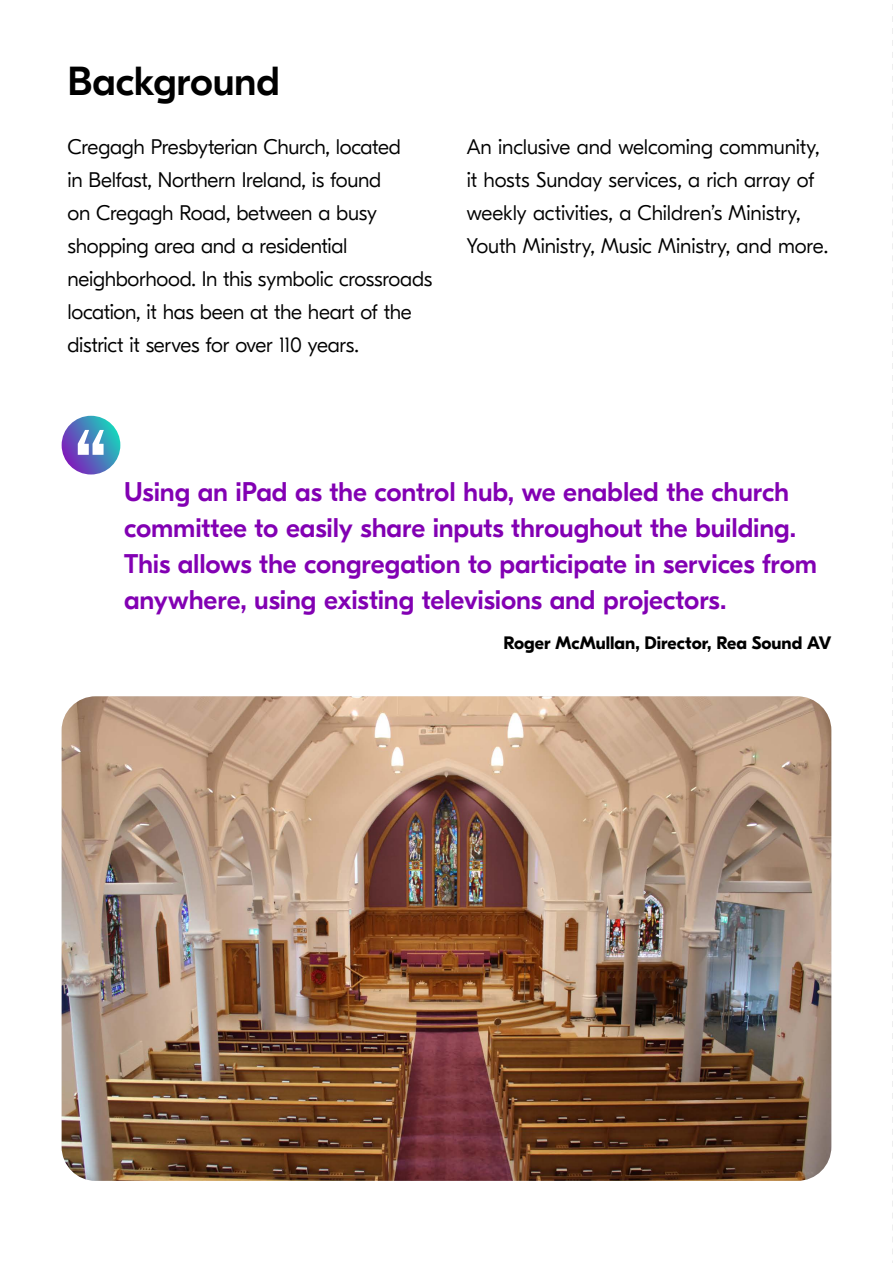
<style>
.page{position:relative;width:893px;height:1263px;background:#fff}
.page>*{position:absolute;margin:0;border:0;box-sizing:border-box;transform-origin:0 0}
.t1{font:500 91.2px "GT Eesti Display";color:#fff}
.t2{font:500 40.5px "GT Eesti Display";letter-spacing:-.005em;color:#000}
.t3{font:500 27px/36px "GT Eesti Display";letter-spacing:-.005em;color:#8200b3}
.t4{font:300 21px/33px "GT Eesti Display";letter-spacing:-.015em;color:#000}
.t5{font:700 18px "GT Eesti Display";color:#000}
</style>
<div class="page">
<svg style="left:62px;top:416px;width:58px;height:58px;background:#4c75bb"></svg>
<img style="left:62px;top:696px;width:769px;height:485px">
<svg style="left:892px;top:4px;width:1px;height:1259px"></svg>
<h2 class="t2" style="left:68px;top:59px;width:214px">Background</h2>
<p class="t4" style="left:68px;top:130px;width:366px">Cregagh Presbyterian Church, located<br>in Belfast, Northern Ireland, is found<br>on Cregagh Road, between a busy shopping area and a residential neighborhood. In this symbolic crossroads location, it has been at the heart of the district it serves for over 110 years.</p>
<p class="t4" style="left:467px;top:130px;width:363px">An inclusive and welcoming community, it hosts Sunday services, a rich array of weekly activities, a Children’s Ministry, Youth Ministry, Music Ministry, and more.</p>
<h1 class="t1" style="left:75px;top:418px;width:33px">“</h1>
<p class="t3" style="left:124px;top:474px;width:694px">Using an iPad as the control hub, we enabled the church committee to easily share inputs throughout the building.<br>This allows the congregation to participate in services from anywhere, using existing televisions and projectors.</p>
<p class="t5" style="left:503px;top:633px;width:329px">Roger McMullan, Director, Rea Sound AV</p>
</div>
